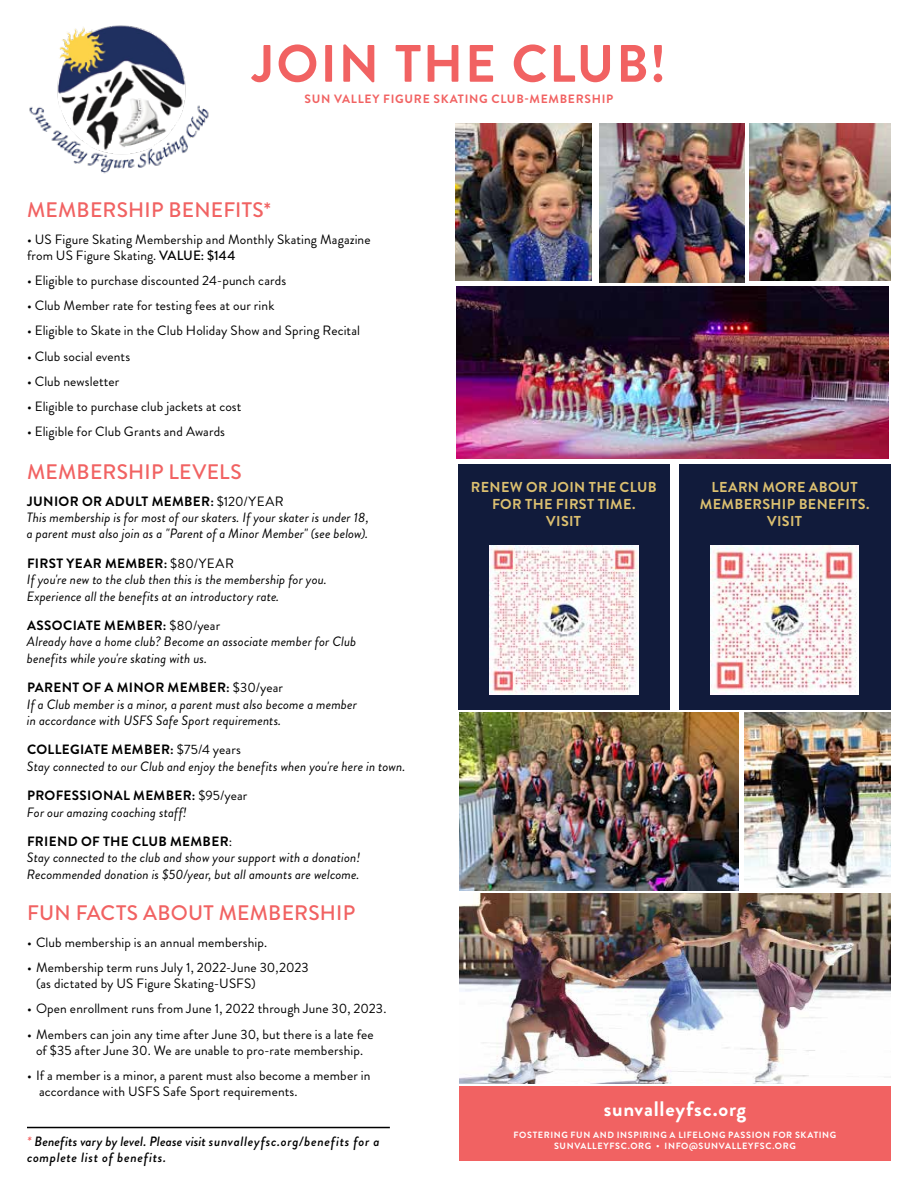
<style>
.page{position:relative;width:918px;height:1188px;background:#fff}
.page>*{position:absolute;margin:0;border:0;box-sizing:border-box;transform-origin:0 0}
.t1{font:700 52.5px "Brandon Grotesque";letter-spacing:.035em;color:#f16262}
.t2{font:500 21px "Brandon Grotesque";letter-spacing:.01em;color:#f16262}
.t3{font:700 21px "Brandon Grotesque";letter-spacing:.035em;color:#fff}
.t4{font:700 14.4px/17.2px "Brandon Grotesque";letter-spacing:.025em;color:#dcc070;text-align:center}
.t5{font:italic 13.5px/16.2px "Brandon Grotesque";letter-spacing:.005em;color:#000}
.t6{font:13.5px/16.2px "Brandon Grotesque";letter-spacing:.01em;color:#000}
.t7{font:italic 500 13.5px/16.2px "Brandon Grotesque";letter-spacing:.045em;color:#000}
.t8{font:700 12px "Brandon Grotesque";letter-spacing:.06em;color:#f16262}
.t9{font:700 9px/10.8px "Brandon Grotesque";letter-spacing:.07em;color:#fff;text-align:center}
.s1{font-weight:500}
.s2{font-weight:700;font-style:normal}
.s3{font-style:normal}
.s4{color:#f16262}
</style>
<div class="page">
<img style="left:744px;top:713px;width:147px;height:175px">
<img style="left:459px;top:894px;width:432px;height:190px">
<img style="left:600px;top:123px;width:144px;height:160px">
<img style="left:457px;top:286px;width:432px;height:173px">
<div style="left:459px;top:1086px;width:432px;height:75px;background:#f16262"></div>
<div style="left:679px;top:464px;width:211px;height:246px;background:#111b3b"></div>
<img style="left:710px;top:546px;width:149px;height:148px">
<div style="left:458px;top:464px;width:211px;height:246px;background:#111b3b"></div>
<img style="left:489px;top:546px;width:149px;height:148px">
<img style="left:29px;top:25px;width:180px;height:149px">
<hr style="left:27px;top:1127px;width:363px;height:1px;background:#000">
<img style="left:456px;top:123px;width:136px;height:158px">
<img style="left:750px;top:123px;width:141px;height:158px">
<img style="left:459px;top:713px;width:280px;height:177px">
<h1 class="t1" style="left:252px;top:27px;width:415px">JOIN THE CLUB!</h1>
<p class="t8" style="left:305px;top:90px;width:310px">SUN VALLEY FIGURE SKATING CLUB-MEMBERSHIP</p>
<h2 class="t2" style="left:27px;top:195px;width:245px">MEMBERSHIP BENEFITS*</h2>
<p class="t6" style="left:27px;top:231px;width:345px">• US Figure Skating Membership and Monthly Skating Magazine from US Figure Skating. <span class="s1">VALUE: $144</span></p>
<p class="t6" style="left:27px;top:272px;width:261px">• Eligible to purchase discounted 24-punch cards</p>
<p class="t6" style="left:27px;top:298px;width:249px">• Club Member rate for testing fees at our rink</p>
<p class="t6" style="left:27px;top:323px;width:335px">• Eligible to Skate in the Club Holiday Show and Spring Recital</p>
<p class="t6" style="left:27px;top:348px;width:105px">• Club social events</p>
<p class="t6" style="left:27px;top:373px;width:94px">• Club newsletter</p>
<p class="t6" style="left:27px;top:398px;width:216px">• Eligible to purchase club jackets at cost</p>
<p class="t6" style="left:27px;top:424px;width:200px">• Eligible for Club Grants and Awards</p>
<h2 class="t2" style="left:27px;top:458px;width:216px">MEMBERSHIP LEVELS</h2>
<p class="t5" style="left:27px;top:494px;width:343px"><span class="s2">JUNIOR OR ADULT MEMBER:</span> <span class="s3">$120/YEAR<br></span>This membership is for most of our skaters. If your skater is under 18, a parent must also join as a "Parent of a Minor Member" (see below).</p>
<p class="t5" style="left:27px;top:556px;width:301px"><span class="s2">FIRST YEAR MEMBER:</span> <span class="s3">$80/YEAR<br></span>If you're new to the club then this is the membership for you.<br>Experience all the benefits at an introductory rate.</p>
<p class="t5" style="left:27px;top:618px;width:331px"><span class="s2">ASSOCIATE MEMBER:</span> <span class="s3">$80/year<br></span>Already have a home club? Become an associate member for Club benefits while you're skating with us.</p>
<p class="t5" style="left:27px;top:680px;width:331px"><span class="s2">PARENT OF A MINOR MEMBER:</span> <span class="s3">$30/year<br></span>If a Club member is a minor, a parent must also become a member in accordance with USFS Safe Sport requirements.</p>
<p class="t5" style="left:27px;top:742px;width:380px"><span class="s2">COLLEGIATE MEMBER:</span> <span class="s3">$75/4 years<br></span>Stay connected to our Club and enjoy the benefits when you're here in town.</p>
<p class="t5" style="left:27px;top:788px;width:222px"><span class="s2">PROFESSIONAL MEMBER:</span> <span class="s3">$95/year<br></span>For our amazing coaching staff!</p>
<p class="t5" style="left:27px;top:834px;width:335px"><span class="s2">FRIEND OF THE CLUB MEMBER</span><span class="s3">:<br></span>Stay connected to the club and show your support with a donation!<br>Recommended donation is $50/year, but all amounts are welcome.</p>
<h2 class="t2" style="left:27px;top:898px;width:330px">FUN FACTS ABOUT MEMBERSHIP</h2>
<p class="t6" style="left:27px;top:934px;width:242px">• Club membership is an annual membership.</p>
<p class="t6" style="left:36px;top:959px;width:274px;text-indent:-9px">• Membership term runs July 1, 2022-June 30,2023 (as dictated by US Figure Skating-USFS)</p>
<p class="t6" style="left:27px;top:1001px;width:361px">• Open enrollment runs from June 1, 2022 through June 30, 2023.</p>
<p class="t6" style="left:27px;top:1026px;width:348px;text-align:center">• Members can join any time after June 30, but there is a late fee of $35 after June 30. We are unable to pro-rate membership.</p>
<p class="t6" style="left:39px;top:1067px;width:333px;text-indent:-12px">• If a member is a minor, a parent must also become a member in accordance with USFS Safe Sport requirements.</p>
<p class="t7" style="left:27px;top:1133px;width:354px"><span class="s4">*</span> Benefits vary by level. Please visit sunvalleyfsc.org/benefits for a complete list of benefits.</p>
<p class="t4" style="left:471px;top:478px;width:187px">RENEW OR JOIN THE CLUB<br>FOR THE FIRST TIME.<br>VISIT</p>
<p class="t4" style="left:700px;top:478px;width:171px">LEARN MORE ABOUT<br>MEMBERSHIP BENEFITS.<br>VISIT</p>
<h2 class="t3" style="left:604px;top:1094px;width:144px">sunvalleyfsc.org</h2>
<p class="t9" style="left:514px;top:1130px;width:324px">FOSTERING FUN AND INSPIRING A LIFELONG PASSION FOR SKATING<br>SUNVALLEYFSC.ORG • INFO@SUNVALLEYFSC.ORG</p>
</div>
